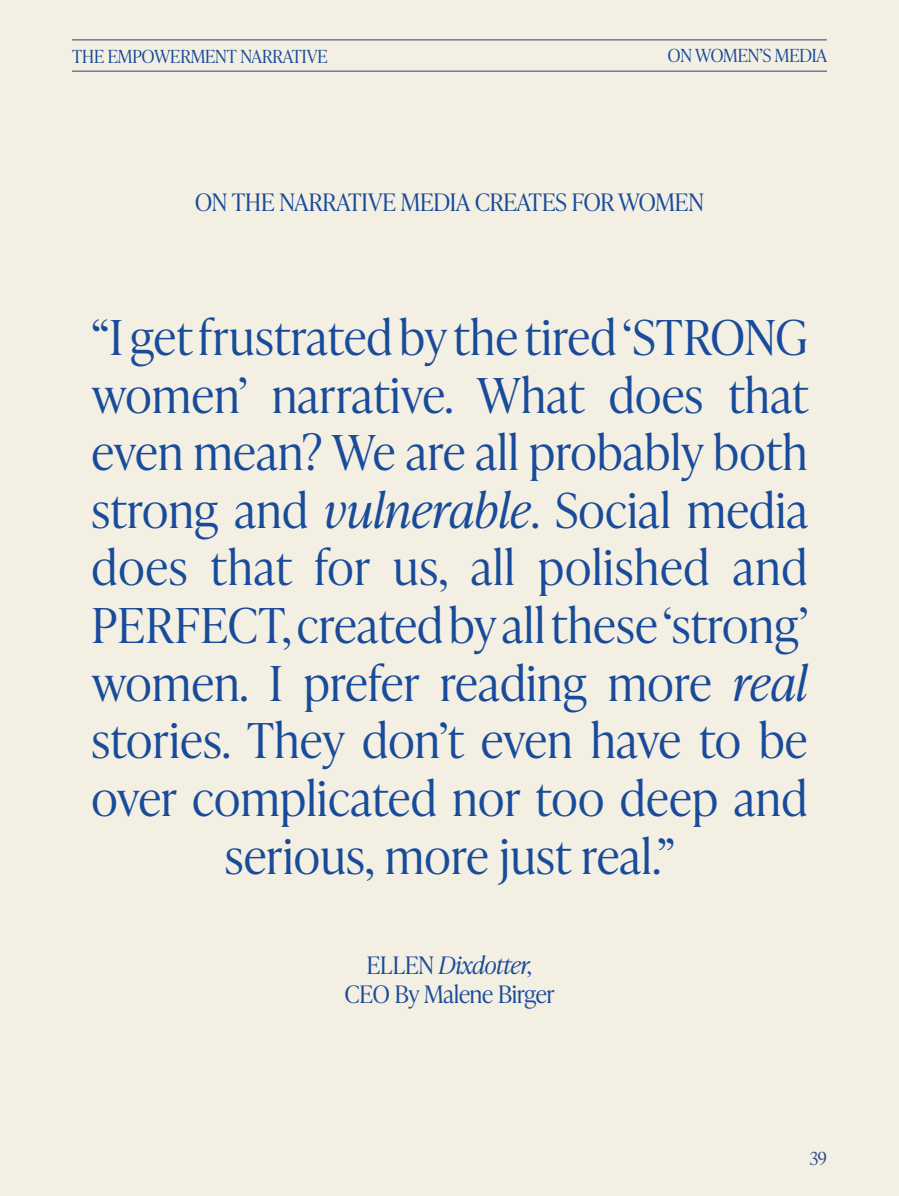
<style>
.page{position:relative;width:899px;height:1196px;background:#fff}
.page>*{position:absolute;margin:0;border:0;box-sizing:border-box;transform-origin:0 0}
.t1{font:300 48px/57.6px "Ivy Presto Headline";letter-spacing:.02em;color:#194b9b;text-align:center}
.t2{font:300 24px "Ivy Presto Headline";color:#194b9b}
.t3{font:italic 300 24px "Ivy Presto Headline";color:#194b9b}
.t4{font:300 18px "Ivy Presto Headline";color:#194b9b}
.t5{font:300 18px "Ivy Presto Headline";color:#234187}
.s1{font-style:italic}
.s2{font-style:normal}
</style>
<div class="page">
<hr style="left:72px;top:71px;width:755px;height:1px;background:#234187">
<hr style="left:72px;top:40px;width:755px;height:1px;background:#234187">
<p class="t4" style="left:72px;top:44px;width:257px">THE EMPOWERMENT NARRATIVE</p>
<p class="t4" style="left:668px;top:43px;width:161px">ON WOMEN’S MEDIA</p>
<p class="t2" style="left:195px;top:185px;width:510px">ON THE NARRATIVE MEDIA CREATES FOR WOMEN</p>
<p class="t1" style="left:92px;top:306px;width:717px">“I get frustrated by the tired ‘STRONG women’ narrative. What does that even mean? We are all probably both strong and <span class="s1">vulnerable</span>. Social media does that for us, all polished and PERFECT, created by all these ‘strong’ women. I prefer reading more <span class="s1">real </span>stories. They don’t even have to be over complicated nor too deep and serious, more just real.”</p>
<p class="t3" style="left:367px;top:947px;width:167px"><span class="s2">ELLEN</span> Dixdotter,</p>
<p class="t2" style="left:345px;top:976px;width:211px">CEO By Malene Birger</p>
<p class="t5" style="left:809px;top:1145px;width:19px">39</p>
</div>
